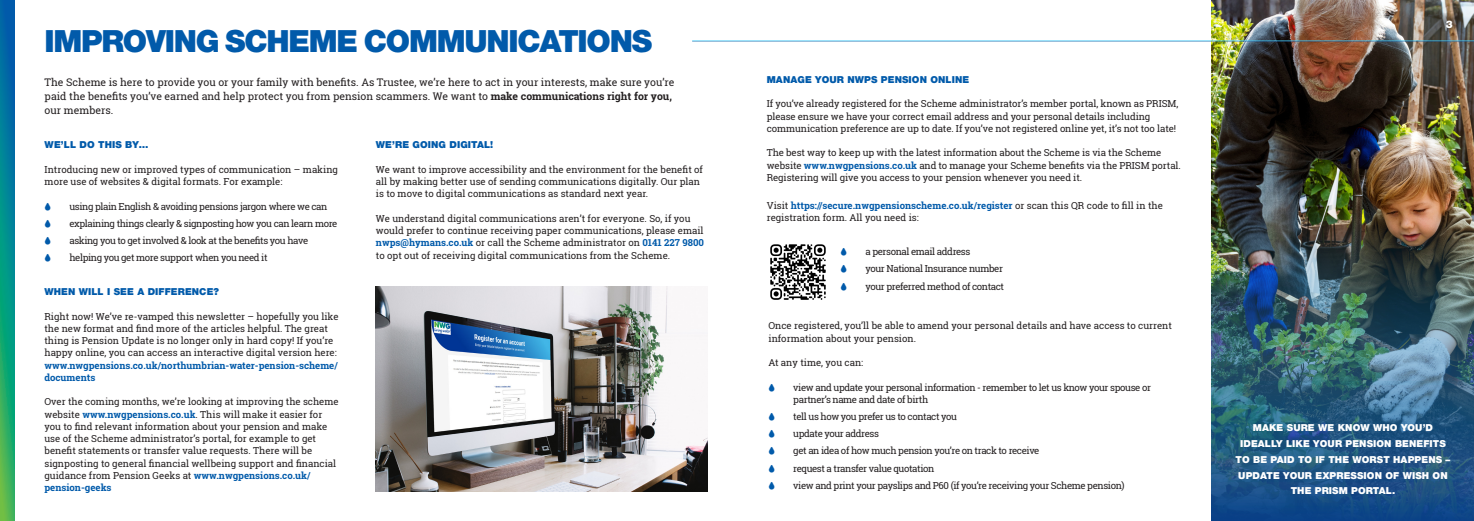
<style>
.page{position:relative;width:1474px;height:521px;background:#fff}
.page>*{position:absolute;margin:0;border:0;box-sizing:border-box;transform-origin:0 0}
.Heading_1___36pt{font:900 30.62px "Helvetica Neue LT Std";letter-spacing:-.04em;color:#015aaa}
.t1{font:12.25px "Tear Drop Font";color:#015aaa}
.Heading_1___36pt-2{font:10.5px/14px "Roboto Slab";color:#231f20}
.t2{font:900 10.5px "Helvetica Neue LT Std";color:#fff}
.Heading_1___36pt-3{font:9.62px/12.2px "Roboto Slab";letter-spacing:-.005em;color:#231f20}
.Heading_1___36pt-4{font:9.62px/12.2px "Roboto Slab";letter-spacing:-.04em;color:#231f20}
.Body___12pt{font:900 9.62px/15.8px "Helvetica Neue LT Std";letter-spacing:.01em;color:#fff;text-align:center}
.Body___12pt-2{font:900 9.62px "Helvetica Neue LT Std";letter-spacing:.01em;color:#015aaa}
.Heading_1___36pt-5{font:900 9.62px "Helvetica Neue LT Std";letter-spacing:.01em;color:#015aaa}
.s1{font-weight:700}
.s2{font-weight:700;color:#015aaa}
</style>
<div class="page">
<svg style="left:0;top:0;width:15px;height:520px;background:#108e85"></svg>
<img style="left:1211px;top:0;width:262px;height:212px">
<hr style="left:692px;top:41px;width:781px;height:1px;background:#fff">
<img style="left:770px;top:244px;width:56px;height:56px">
<img style="left:376px;top:287px;width:331px;height:204px">
<svg style="left:1439px;top:14px;width:21px;height:18px"></svg>
<img style="left:1211px;top:212px;width:262px;height:309px">
<p class="Heading_1___36pt" style="left:44px;top:23px;width:609px">IMPROVING SCHEME COMMUNICATIONS</p>
<p class="Heading_1___36pt-2" style="left:45px;top:75px;width:631px">The Scheme is here to provide you or your family with benefits. As Trustee, we’re here to act in your interests, make sure you’re paid the benefits you’ve earned and help protect you from pension scammers. We want to <span class="s1">make communications right for you, </span>our members.</p>
<p class="Body___12pt-2" style="left:45px;top:139px;width:105px">WE’LL DO THIS BY…</p>
<p class="Heading_1___36pt-3" style="left:45px;top:163px;width:295px">Introducing new or improved types of communication – making more use of websites &amp; digital formats. For example:</p>
<p class="t1" style="left:45px;top:198px;width:8px">✅</p>
<p class="Heading_1___36pt-4" style="left:69px;top:200px;width:259px">using plain English &amp; avoiding pensions jargon where we can</p>
<p class="t1" style="left:45px;top:215px;width:8px">✅</p>
<p class="Heading_1___36pt-4" style="left:69px;top:217px;width:269px">explaining things clearly &amp; signposting how you can learn more</p>
<p class="t1" style="left:45px;top:233px;width:8px">✅</p>
<p class="Heading_1___36pt-4" style="left:69px;top:234px;width:240px">asking you to get involved &amp; look at the benefits you have</p>
<p class="t1" style="left:45px;top:250px;width:8px">✅</p>
<p class="Heading_1___36pt-4" style="left:69px;top:252px;width:200px">helping you get more support when you need it</p>
<p class="Body___12pt-2" style="left:44px;top:286px;width:176px">WHEN WILL I SEE A DIFFERENCE?</p>
<p class="Heading_1___36pt-3" style="left:44px;top:310px;width:295px">Right now! We’ve re-vamped this newsletter – hopefully you like the new format and find more of the articles helpful. The great thing is Pension Update is no longer only in hard copy! If you’re happy online, you can access an interactive digital version here: <span class="s2">www.nwgpensions.co.uk/northumbrian-water-pension-scheme/ documents</span></p>
<p class="Heading_1___36pt-3" style="left:44px;top:396px;width:296px">Over the coming months, we’re looking at improving the scheme website <span class="s2">www.nwgpensions.co.uk</span>. This will make it easier for you to find relevant information about your pension and make use of the Scheme administrator’s portal, for example to get benefit statements or transfer value requests. There will be signposting to general financial wellbeing support and financial guidance from Pension Geeks at <span class="s2">www.nwgpensions.co.uk/ pension-geeks</span></p>
<p class="Heading_1___36pt-5" style="left:376px;top:139px;width:119px">WE’RE GOING DIGITAL!</p>
<p class="Heading_1___36pt-3" style="left:376px;top:163px;width:328px">We want to improve accessibility and the environment for the benefit of all by making better use of sending communications digitally. Our plan is to move to digital communications as standard next year.</p>
<p class="Heading_1___36pt-3" style="left:376px;top:212px;width:329px">We understand digital communications aren’t for everyone. So, if you would prefer to continue receiving paper communications, please email <span class="s2">nwps@hymans.co.uk</span> or call the Scheme administrator on <span class="s2">0141 227 9800 </span>to opt out of receiving digital communications from the Scheme.</p>
<p class="Body___12pt-2" style="left:766px;top:74px;width:204px">MANAGE YOUR NWPS PENSION ONLINE</p>
<p class="Heading_1___36pt-3" style="left:766px;top:98px;width:413px">If you’ve already registered for the Scheme administrator’s member portal, known as PRISM, please ensure we have your correct email address and your personal details including communication preference are up to date. If you’ve not registered online yet, it’s not too late!</p>
<p class="Heading_1___36pt-3" style="left:766px;top:147px;width:415px">The best way to keep up with the latest information about the Scheme is via the Scheme website <span class="s2">www.nwgpensions.co.uk</span> and to manage your Scheme benefits via the PRISM portal.<br>Registering will give you access to your pension whenever you need it.</p>
<p class="Heading_1___36pt-3" style="left:766px;top:199px;width:397px">Visit <span class="s2">https://secure.nwgpensionscheme.co.uk/register</span> or scan this QR code to fill in the registration form. All you need is:</p>
<p class="t1" style="left:840px;top:244px;width:8px">✅</p>
<p class="Heading_1___36pt-4" style="left:865px;top:245px;width:106px">a personal email address</p>
<p class="t1" style="left:840px;top:261px;width:8px">✅</p>
<p class="Heading_1___36pt-4" style="left:865px;top:262px;width:139px">your National Insurance number</p>
<p class="t1" style="left:840px;top:278px;width:8px">✅</p>
<p class="Heading_1___36pt-4" style="left:865px;top:280px;width:140px">your preferred method of contact</p>
<p class="Heading_1___36pt-3" style="left:768px;top:319px;width:405px">Once registered, you’ll be able to amend your personal details and have access to current information about your pension.</p>
<p class="Heading_1___36pt-3" style="left:768px;top:356px;width:96px">At any time, you can:</p>
<p class="t1" style="left:768px;top:379px;width:8px">✅</p>
<p class="Heading_1___36pt-4" style="left:793px;top:381px;width:359px">view and update your personal information - remember to let us know your spouse or partner’s name and date of birth</p>
<p class="t1" style="left:768px;top:408px;width:8px">✅</p>
<p class="Heading_1___36pt-4" style="left:793px;top:410px;width:165px">tell us how you prefer us to contact you</p>
<p class="t1" style="left:768px;top:426px;width:8px">✅</p>
<p class="Heading_1___36pt-4" style="left:793px;top:427px;width:87px">update your address</p>
<p class="t1" style="left:768px;top:443px;width:8px">✅</p>
<p class="Heading_1___36pt-4" style="left:793px;top:445px;width:248px">get an idea of how much pension you’re on track to receive</p>
<p class="t1" style="left:768px;top:460px;width:8px">✅</p>
<p class="Heading_1___36pt-4" style="left:793px;top:462px;width:142px">request a transfer value quotation</p>
<p class="t1" style="left:768px;top:477px;width:8px">✅</p>
<p class="Heading_1___36pt-4" style="left:793px;top:479px;width:333px">view and print your payslips and P60 (if you’re receiving your Scheme pension)</p>
<p class="t2" style="left:1445px;top:18px;width:9px">3</p>
<p class="Body___12pt" style="left:1235px;top:420px;width:216px">MAKE SURE WE KNOW WHO YOU’D<br>IDEALLY LIKE YOUR PENSION BENEFITS<br>TO BE PAID TO IF THE WORST HAPPENS –<br>UPDATE YOUR EXPRESSION OF WISH ON<br>THE PRISM PORTAL.</p>
</div>
